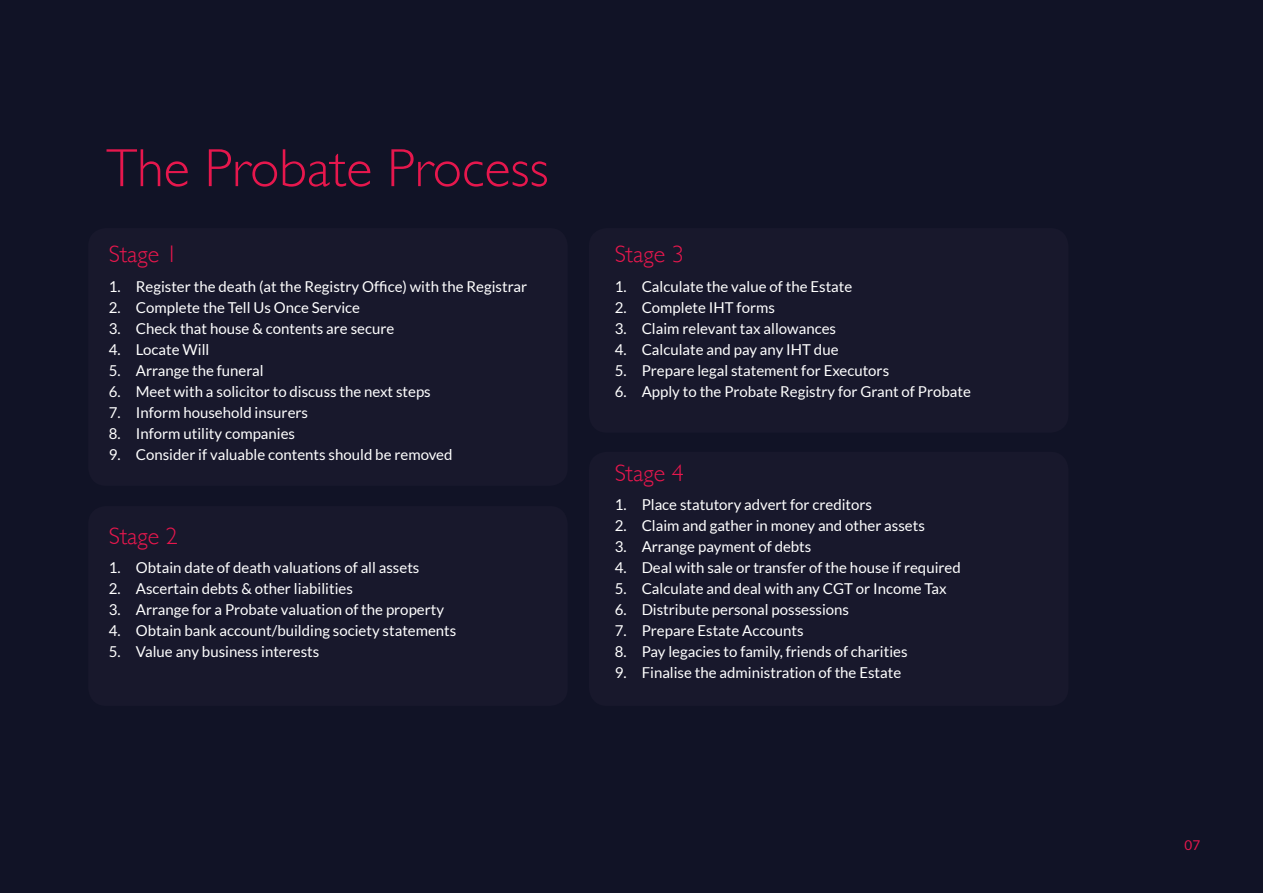
<style>
.page{position:relative;width:1263px;height:893px;background:#111326}
.page>*{position:absolute;margin:0;border:0;box-sizing:border-box;transform-origin:0 0}
.t1{font:300 54px "Gill Sans";color:#e6174d}
.t2{font:300 24px "Gill Sans";color:#e6174d}
.t3{font:15px "Lato";color:#fff}
.t4{font:13.5px "Lato";color:#e6174d}
</style>
<div class="page">
<div style="left:589px;top:452px;width:479px;height:254px;background:#18182c;border-radius:18px"></div>
<div style="left:589px;top:228px;width:479px;height:205px;background:#18182c;border-radius:18px"></div>
<div style="left:88px;top:506px;width:480px;height:200px;background:#18182c;border-radius:18px"></div>
<div style="left:88px;top:228px;width:480px;height:258px;background:#18182c;border-radius:18px"></div>
<h1 class="t1" style="left:106px;top:126px;width:444px">The Probate Process</h1>
<h2 class="t2" style="left:109px;top:235px;width:71px">Stage 1</h2>
<p class="t3" style="left:109px;top:278px;width:420px">1. Register the death (at the Registry Office) with the Registrar</p>
<p class="t3" style="left:109px;top:299px;width:253px">2. Complete the Tell Us Once Service</p>
<p class="t3" style="left:109px;top:320px;width:287px">3. Check that house &amp; contents are secure</p>
<p class="t3" style="left:109px;top:341px;width:102px">4. Locate Will</p>
<p class="t3" style="left:109px;top:362px;width:156px">5. Arrange the funeral</p>
<p class="t3" style="left:109px;top:383px;width:323px">6. Meet with a solicitor to discuss the next steps</p>
<p class="t3" style="left:109px;top:404px;width:201px">7. Inform household insurers</p>
<p class="t3" style="left:109px;top:425px;width:188px">8. Inform utility companies</p>
<p class="t3" style="left:109px;top:446px;width:345px">9. Consider if valuable contents should be removed</p>
<h2 class="t2" style="left:109px;top:517px;width:71px">Stage 2</h2>
<p class="t3" style="left:109px;top:559px;width:312px">1. Obtain date of death valuations of all assets</p>
<p class="t3" style="left:109px;top:580px;width:246px">2. Ascertain debts &amp; other liabilities</p>
<p class="t3" style="left:109px;top:601px;width:337px">3. Arrange for a Probate valuation of the property</p>
<p class="t3" style="left:109px;top:622px;width:349px">4. Obtain bank account/building society statements</p>
<p class="t3" style="left:109px;top:643px;width:212px">5. Value any business interests</p>
<h2 class="t2" style="left:615px;top:235px;width:71px">Stage 3</h2>
<p class="t3" style="left:615px;top:278px;width:239px">1. Calculate the value of the Estate</p>
<p class="t3" style="left:615px;top:299px;width:162px">2. Complete IHT forms</p>
<p class="t3" style="left:615px;top:320px;width:223px">3. Claim relevant tax allowances</p>
<p class="t3" style="left:615px;top:341px;width:225px">4. Calculate and pay any IHT due</p>
<p class="t3" style="left:615px;top:362px;width:276px">5. Prepare legal statement for Executors</p>
<p class="t3" style="left:615px;top:383px;width:358px">6. Apply to the Probate Registry for Grant of Probate</p>
<h2 class="t2" style="left:615px;top:454px;width:71px">Stage 4</h2>
<p class="t3" style="left:615px;top:496px;width:259px">1. Place statutory advert for creditors</p>
<p class="t3" style="left:615px;top:517px;width:312px">2. Claim and gather in money and other assets</p>
<p class="t3" style="left:615px;top:538px;width:198px">3. Arrange payment of debts</p>
<p class="t3" style="left:615px;top:559px;width:348px">4. Deal with sale or transfer of the house if required</p>
<p class="t3" style="left:615px;top:580px;width:333px">5. Calculate and deal with any CGT or Income Tax</p>
<p class="t3" style="left:615px;top:601px;width:236px">6. Distribute personal possessions</p>
<p class="t3" style="left:615px;top:622px;width:190px">7. Prepare Estate Accounts</p>
<p class="t3" style="left:615px;top:643px;width:294px">8. Pay legacies to family, friends of charities</p>
<p class="t3" style="left:615px;top:664px;width:288px">9. Finalise the administration of the Estate</p>
<p class="t4" style="left:1184px;top:837px;width:17px">07</p>
</div>
